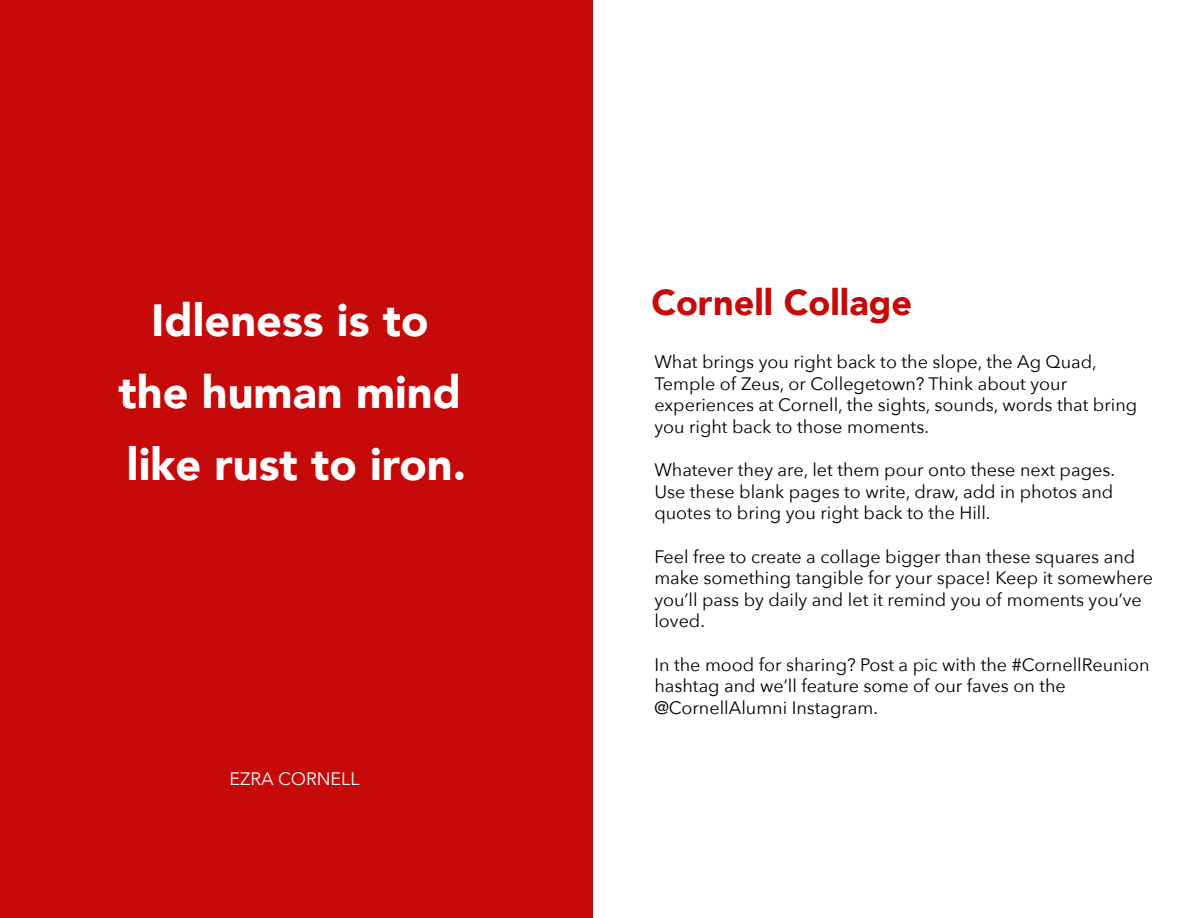
<style>
.page{position:relative;width:1188px;height:918px;background:#fff}
.page>*{position:absolute;margin:0;border:0;box-sizing:border-box;transform-origin:0 0}
.t1{font:900 45px/72px "Avenir";color:#fff;text-align:center}
.t2{font:900 36px "Avenir";color:#c60909}
.t3{font:18px/21.6px "Avenir Next";color:#000}
.t4{font:18px "Avenir Next";color:#fff}
</style>
<div class="page">
<div style="left:0;top:0;width:593px;height:918px;background:#c60909"></div>
<h1 class="t1" style="left:119px;top:283px;width:349px">Idleness is to the human mind like rust to iron.</h1>
<p class="t4" style="left:230px;top:763px;width:132px">EZRA CORNELL</p>
<h2 class="t2" style="left:651px;top:272px;width:262px">Cornell Collage</h2>
<p class="t3" style="left:654px;top:350px;width:484px">What brings you right back to the slope, the Ag Quad, Temple of Zeus, or Collegetown? Think about your experiences at Cornell, the sights, sounds, words that bring you right back to those moments.</p>
<p class="t3" style="left:654px;top:458px;width:462px;text-align:justify">Whatever they are, let them pour onto these next pages.<br>Use these blank pages to write, draw, add in photos and quotes to bring you right back to the Hill.</p>
<p class="t3" style="left:654px;top:545px;width:500px">Feel free to create a collage bigger than these squares and make something tangible for your space! Keep it somewhere you’ll pass by daily and let it remind you of moments you’ve loved.</p>
<p class="t3" style="left:654px;top:653px;width:497px">In the mood for sharing? Post a pic with the #CornellReunion hashtag and we’ll feature some of our faves on the @CornellAlumni Instagram.</p>
</div>
